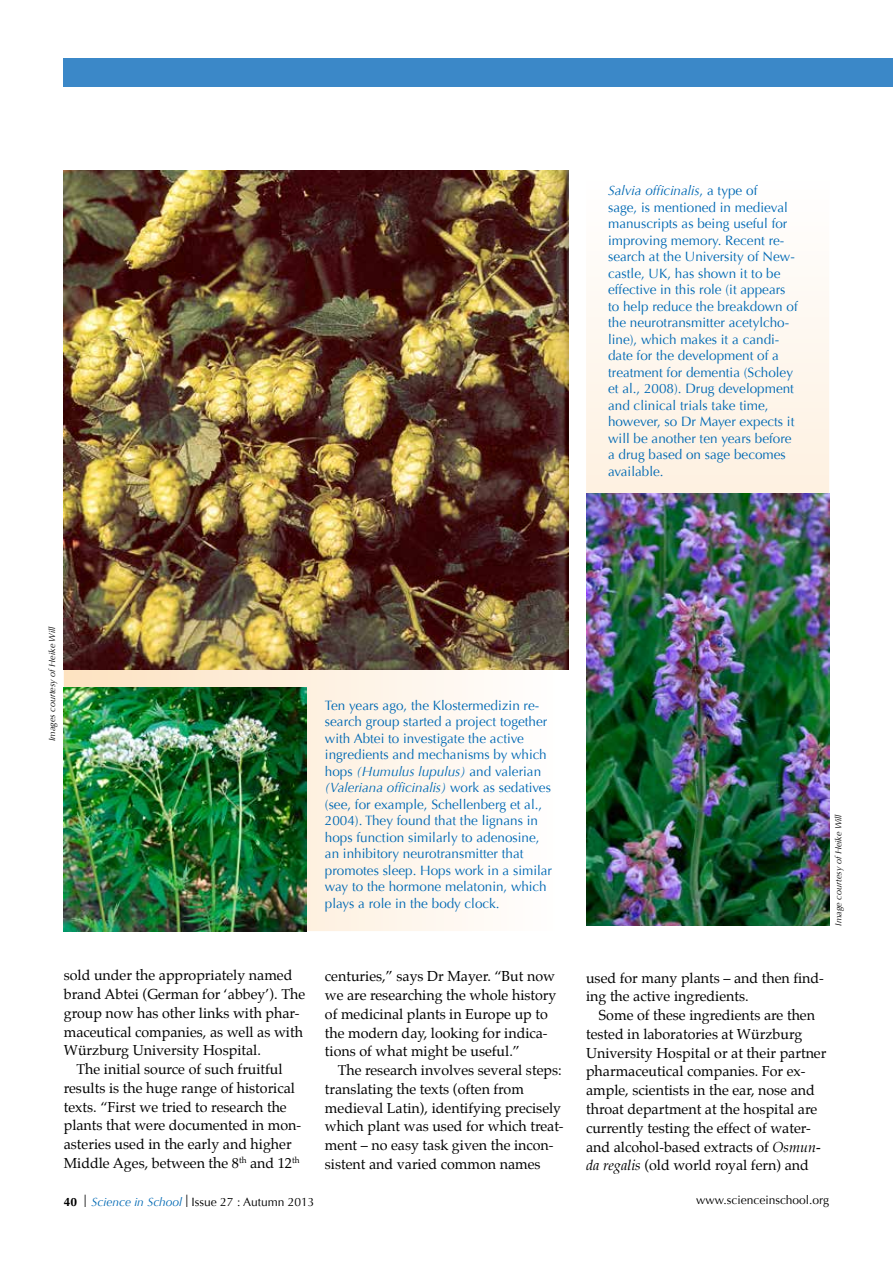
<style>
.page{position:relative;width:893px;height:1263px;background:#fff}
.page>*{position:absolute;margin:0;border:0;box-sizing:border-box;transform-origin:0 0}
.t1{font:14.25px/18.8px "Palatino";color:#000}
.t2{font:13.5px/16.5px "Optima";color:#0069b4}
.t3{font:12px "Optima";color:#000}
.t4{font:italic 9px "Optima";color:#000}
.s1{font-style:italic}
.s2{font-weight:700}
.s3{font-family:"Helvetica Neue LT Pro";font-weight:100;font-size:17.25px}
.s4{font-style:italic;color:#0069b4}
</style>
<div class="page">
<svg style="left:586px;top:286px;width:243px;height:207px"></svg>
<svg style="left:64px;top:669px;width:504px;height:262px"></svg>
<img style="left:64px;top:170px;width:504px;height:499px">
<img style="left:64px;top:687px;width:243px;height:244px">
<img style="left:586px;top:493px;width:243px;height:433px">
<div style="left:64px;top:58px;width:829px;height:28px;background:#3b88c8"></div>
<p class="t2" style="left:608px;top:183px;width:191px"><span class="s1">Salvia officinalis</span>, a type of<br>sage, is mentioned in medieval manuscripts as being useful for improving memory. Recent re&shy;search at the University of New&shy;castle, UK, has shown it to be effective in this role (it appears to help reduce the breakdown of the neurotransmitter acetylcho&shy;line), which makes it a candi&shy;date for the development of a treatment for dementia (Scholey et al., 2008). Drug development and clinical trials take time, however, so Dr Mayer expects it will be another ten years before a drug based on sage becomes available.</p>
<p class="t4" style="left:47px;top:741px;width:116px;rotate:-90deg">Images courtesy of Heike Will</p>
<p class="t2" style="left:325px;top:697px;width:229px">Ten years ago, the Klostermedizin re&shy;search group started a project together with Abtei to investigate the active ingredients and mechanisms by which hops <span class="s1">(Humulus lupulus)</span> and valerian <span class="s1">(Valeriana officinalis)</span> work as sedatives (see, for example, Schellenberg et al., 2004). They found that the lignans in hops function similarly to adenosine, an inhibitory neurotransmitter that promotes sleep. Hops work in a similar way to the hormone melatonin, which plays a role in the body clock.</p>
<p class="t1" style="left:64px;top:966px;width:230px">sold under the appropriately named</p>
<p class="t1" style="left:64px;top:985px;width:243px">brand Abtei (German for ‘abbey’). The</p>
<p class="t1" style="left:64px;top:1003px;width:237px">group now has other links with phar-</p>
<p class="t1" style="left:64px;top:1022px;width:241px">maceutical companies, as well as with</p>
<p class="t1" style="left:64px;top:1041px;width:199px">Würzburg University Hospital.</p>
<p class="t1" style="left:77px;top:1060px;width:208px">The initial source of such fruitful</p>
<p class="t1" style="left:64px;top:1078px;width:233px">results is the huge range of historical</p>
<p class="t1" style="left:64px;top:1097px;width:225px">texts. “First we tried to research the</p>
<p class="t1" style="left:64px;top:1116px;width:239px">plants that were documented in mon-</p>
<p class="t1" style="left:64px;top:1135px;width:229px">asteries used in the early and higher</p>
<p class="t1" style="left:64px;top:1153px;width:237px">Middle Ages, between the 8<sup>th</sup> and 12<sup>th</sup></p>
<p class="t1" style="left:325px;top:967px;width:233px">centuries,” says Dr Mayer. “But now we are researching the whole history of medicinal plants in Europe up to the modern day, looking for indica&shy;tions of what might be useful.”</p>
<p class="t1" style="left:325px;top:1061px;width:240px;text-indent:13px">The research involves several steps: translating the texts (often from medieval Latin), identifying precisely which plant was used for which treat&shy;ment – no easy task given the incon&shy;sistent and varied common names</p>
<p class="t4" style="left:833px;top:926px;width:113px;rotate:-90deg">Image courtesy of Heike Will</p>
<p class="t1" style="left:586px;top:968px;width:239px">used for many plants – and then find&shy;ing the active ingredients.</p>
<p class="t1" style="left:586px;top:1006px;width:242px;text-indent:13px">Some of these ingredients are then tested in laboratories at Würzburg University Hospital or at their partner pharmaceutical companies. For ex&shy;ample, scientists in the ear, nose and throat department at the hospital are currently testing the effect of water&shy;and alcohol-based extracts of <span class="s1">Osmun&shy;da regalis</span> (old world royal fern) and</p>
<p class="t3" style="left:64px;top:1194px;width:252px"><span class="s2">40</span> <span class="s3">I</span> <span class="s4">Science in School</span> <span class="s3">I</span> Issue 27 : Autumn 2013</p>
<p class="t3" style="left:696px;top:1192px;width:134px">www.scienceinschool.org</p>
</div>
